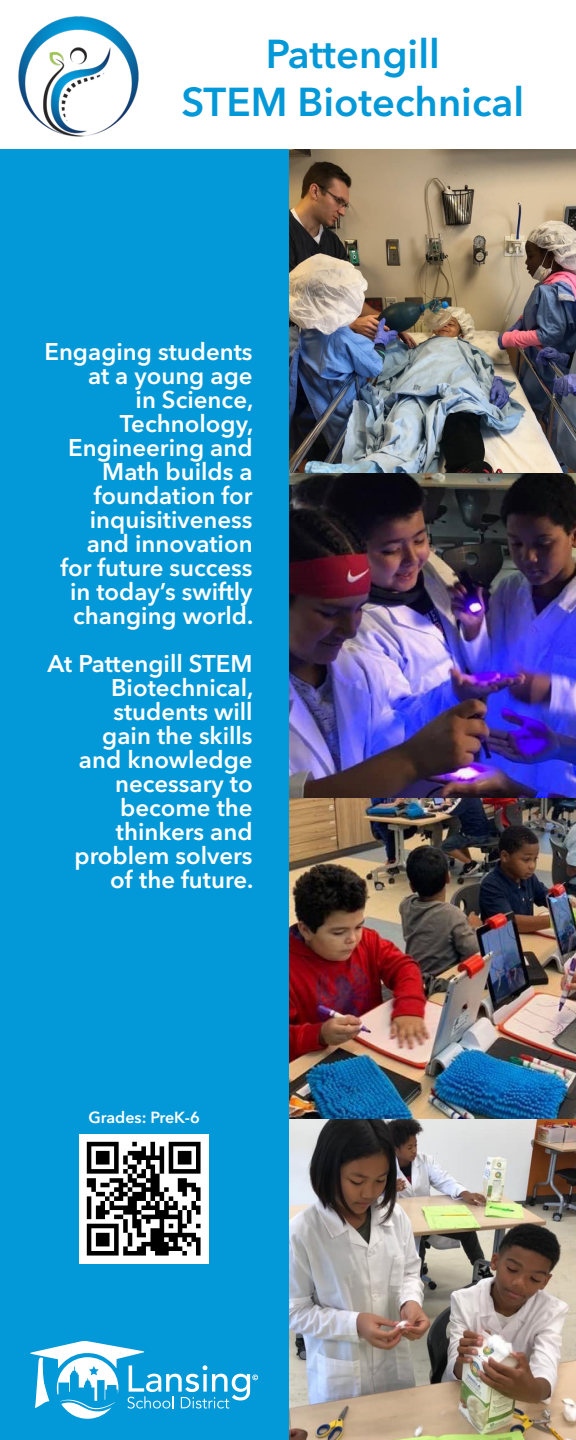
<style>
.page{position:relative;width:576px;height:1440px;background:#fff}
.page>*{position:absolute;margin:0;border:0;box-sizing:border-box;transform-origin:0 0}
.t1{font:600 40px "Avenir Next LT Pro";color:#0398d7}
.t2{font:600 24px/24px "Avenir Next LT Pro";color:#fff;text-align:right}
.t3{font:600 16px "Avenir Next LT Pro";color:#fff}
</style>
<div class="page">
<img style="left:288px;top:150px;width:288px;height:970px">
<img style="left:288px;top:1120px;width:288px;height:320px">
<div style="left:0;top:149px;width:288px;height:1291px;background:#0398d7"></div>
<svg style="left:30px;top:1341px;width:228px;height:78px"></svg>
<img style="left:79px;top:1134px;width:130px;height:130px">
<img style="left:18px;top:16px;width:121px;height:121px">
<p class="t1" style="left:266px;top:30px;width:176px">Pattengill</p>
<p class="t1" style="left:181px;top:78px;width:344px">STEM Biotechnical</p>
<p class="t2" style="left:44px;top:339px;width:210px">Engaging students at a young age<br>in Science,<br>Technology,<br>Engineering and<br>Math builds a foundation for inquisitiveness and innovation<br>for future success in today’s swiftly changing world.</p>
<p class="t2" style="left:47px;top:651px;width:207px">At Pattengill STEM<br>Biotechnical, students will<br>gain the skills<br>and knowledge necessary to become the thinkers and problem solvers</p>
<p class="t2" style="left:110px;top:867px;width:145px">of the future.</p>
<p class="t3" style="left:89px;top:1107px;width:113px">Grades: PreK-6</p>
</div>
